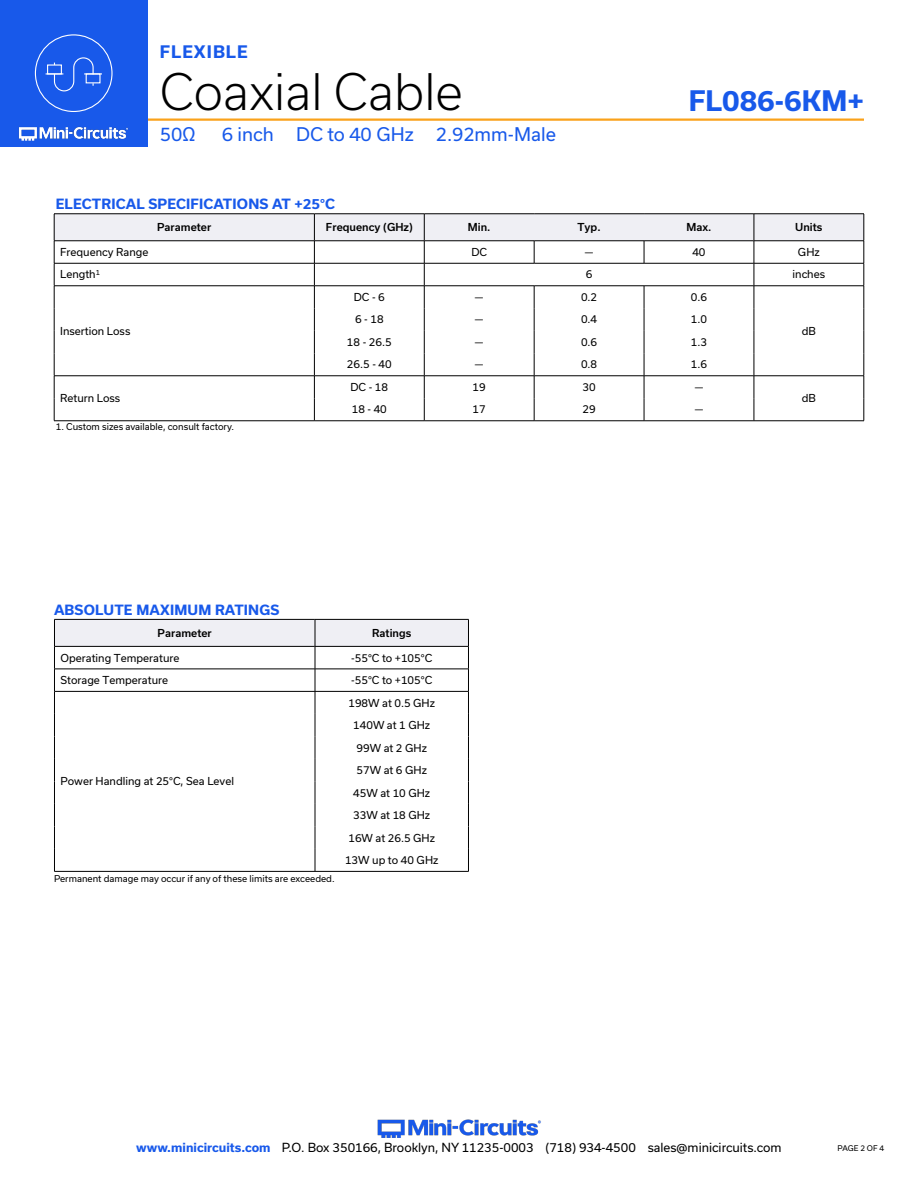
<style>
.page{position:relative;width:918px;height:1188px;background:#fff}
.page>*{position:absolute;margin:0;border:0;box-sizing:border-box;transform-origin:0 0}
.t1{font:300 48px "Usual";color:#000}
.t2{font:700 27px "Usual";color:#1859ea}
.t3{font:18px "Usual";color:#1859ea}
.t4{font:700 16.5px "Usual";letter-spacing:.065em;color:#1859ea}
.Blue_Headers{font:700 13.5px "Usual";letter-spacing:.015em;color:#1859ea}
.t5{font:12px "Usual";color:#000}
.Table_Body_Center{font:10.5px "Usual";color:#000}
.Table_Body_Left_Justified{font:10.5px "Usual";color:#000}
.Table_Header_Center{font:500 10.5px "Usual";color:#000}
.Notes{font:9px "Usual";color:#000}
.t6{font:7.5px "Usual";color:#000}
.s1{font-weight:700;color:#1859ea}
</style>
<div class="page">
<img style="left:377px;top:1119px;width:164px;height:19px">
<hr style="left:111px;top:118px;width:753px;height:3px;background:#faa21b">
<div style="left:0;top:0;width:147px;height:147px;background:#1859ea"></div>
<hr style="left:917px;top:0;width:1px;height:147px;background:#1859ea">
<img style="left:18px;top:126px;width:111px;height:15px">
<div style="left:35px;top:34px;width:77px;height:78px;border:1px solid #fff;border-radius:50%"></div>
<svg style="left:46px;top:57px;width:56px;height:35px"></svg>
<hr style="left:54px;top:421px;width:260px;height:1px;background:#000">
<hr style="left:754px;top:421px;width:110px;height:1px;background:#000">
<hr style="left:314px;top:421px;width:110px;height:1px;background:#000">
<hr style="left:424px;top:421px;width:110px;height:1px;background:#000">
<hr style="left:534px;top:421px;width:110px;height:1px;background:#000">
<hr style="left:644px;top:421px;width:110px;height:1px;background:#000">
<svg style="left:54px;top:214px;width:811px;height:207px"></svg>
<div style="left:54px;top:619px;width:261px;height:27px;background:#efeff4"></div>
<div style="left:315px;top:619px;width:153px;height:27px;background:#efeff4"></div>
<hr style="left:315px;top:669px;width:154px;height:1px;background:#000">
<hr style="left:315px;top:691px;width:154px;height:1px;background:#000">
<hr style="left:315px;top:619px;width:154px;height:1px;background:#000">
<hr style="left:315px;top:646px;width:154px;height:1px;background:#000">
<svg style="left:468px;top:620px;width:1px;height:251px"></svg>
<hr style="left:54px;top:619px;width:261px;height:1px;background:#000">
<hr style="left:55px;top:646px;width:260px;height:1px;background:#000">
<hr style="left:54px;top:669px;width:261px;height:1px;background:#000">
<hr style="left:54px;top:691px;width:261px;height:1px;background:#000">
<svg style="left:54px;top:620px;width:1px;height:251px"></svg>
<svg style="left:315px;top:620px;width:1px;height:251px"></svg>
<hr style="left:54px;top:871px;width:261px;height:1px;background:#000">
<hr style="left:315px;top:871px;width:154px;height:1px;background:#000">
<h3 class="t4" style="left:160px;top:42px;width:89px">FLEXIBLE</h3>
<h1 class="t1" style="left:160px;top:64px;width:305px">Coaxial Cable</h1>
<h3 class="t3" style="left:160px;top:124px;width:37px">50Ω</h3>
<h3 class="t3" style="left:222px;top:124px;width:336px">6 inch DC to 40 GHz 2.92mm-Male</h3>
<p class="Blue_Headers" style="left:56px;top:196px;width:281px">ELECTRICAL SPECIFICATIONS AT +25°C</p>
<h2 class="t2" style="left:689px;top:85px;width:177px">FL086-6KM+</h2>
<p class="Table_Header_Center" style="left:157px;top:221px;width:56px">Parameter</p>
<p class="Table_Header_Center" style="left:326px;top:221px;width:88px">Frequency (GHz)</p>
<p class="Table_Header_Center" style="left:468px;top:221px;width:24px">Min.</p>
<p class="Table_Header_Center" style="left:578px;top:221px;width:25px">Typ.</p>
<p class="Table_Header_Center" style="left:686px;top:221px;width:26px">Max.</p>
<p class="Table_Header_Center" style="left:795px;top:221px;width:29px">Units</p>
<p class="Table_Body_Left_Justified" style="left:60px;top:246px;width:90px">Frequency Range</p>
<p class="Table_Body_Center" style="left:471px;top:246px;width:17px">DC</p>
<p class="Table_Body_Center" style="left:585px;top:246px;width:10px">—</p>
<p class="Table_Body_Center" style="left:692px;top:246px;width:15px">40</p>
<p class="Table_Body_Center" style="left:798px;top:246px;width:23px">GHz</p>
<p class="Table_Body_Left_Justified" style="left:60px;top:268px;width:41px">Length<sup>1</sup></p>
<p class="Table_Body_Center" style="left:586px;top:268px;width:8px">6</p>
<p class="Table_Body_Center" style="left:793px;top:268px;width:34px">inches</p>
<p class="Table_Body_Left_Justified" style="left:60px;top:325px;width:72px">Insertion Loss</p>
<p class="Table_Body_Left_Justified" style="left:60px;top:392px;width:62px">Return Loss</p>
<p class="Notes" style="left:56px;top:421px;width:180px">1. Custom sizes available, consult factory.</p>
<p class="Table_Body_Center" style="left:354px;top:291px;width:33px">DC - 6</p>
<p class="Table_Body_Center" style="left:475px;top:291px;width:10px">—</p>
<p class="Table_Body_Center" style="left:581px;top:291px;width:18px">0.2</p>
<p class="Table_Body_Center" style="left:691px;top:291px;width:18px">0.6</p>
<p class="Table_Body_Center" style="left:355px;top:313px;width:30px">6 - 18</p>
<p class="Table_Body_Center" style="left:475px;top:313px;width:10px">—</p>
<p class="Table_Body_Center" style="left:581px;top:313px;width:18px">0.4</p>
<p class="Table_Body_Center" style="left:691px;top:313px;width:18px">1.0</p>
<p class="Table_Body_Center" style="left:347px;top:336px;width:46px">18 - 26.5</p>
<p class="Table_Body_Center" style="left:475px;top:336px;width:10px">—</p>
<p class="Table_Body_Center" style="left:581px;top:336px;width:18px">0.6</p>
<p class="Table_Body_Center" style="left:691px;top:336px;width:18px">1.3</p>
<p class="Table_Body_Center" style="left:347px;top:358px;width:46px">26.5 - 40</p>
<p class="Table_Body_Center" style="left:475px;top:358px;width:10px">—</p>
<p class="Table_Body_Center" style="left:581px;top:358px;width:18px">0.8</p>
<p class="Table_Body_Center" style="left:691px;top:358px;width:18px">1.6</p>
<p class="Table_Body_Center" style="left:351px;top:381px;width:39px">DC - 18</p>
<p class="Table_Body_Center" style="left:473px;top:381px;width:15px">19</p>
<p class="Table_Body_Center" style="left:583px;top:381px;width:15px">30</p>
<p class="Table_Body_Center" style="left:695px;top:381px;width:10px">—</p>
<p class="Table_Body_Center" style="left:352px;top:403px;width:37px">18 - 40</p>
<p class="Table_Body_Center" style="left:473px;top:403px;width:15px">17</p>
<p class="Table_Body_Center" style="left:583px;top:403px;width:15px">29</p>
<p class="Table_Body_Center" style="left:695px;top:403px;width:10px">—</p>
<p class="Blue_Headers" style="left:54px;top:602px;width:227px">ABSOLUTE MAXIMUM RATINGS</p>
<p class="Table_Header_Center" style="left:158px;top:627px;width:56px">Parameter</p>
<p class="Table_Header_Center" style="left:372px;top:627px;width:41px">Ratings</p>
<p class="Table_Body_Left_Justified" style="left:60px;top:652px;width:120px">Operating Temperature</p>
<p class="Table_Body_Center" style="left:351px;top:652px;width:83px">-55°C to +105°C</p>
<p class="Table_Body_Left_Justified" style="left:60px;top:674px;width:109px">Storage Temperature</p>
<p class="Table_Body_Center" style="left:351px;top:674px;width:83px">-55°C to +105°C</p>
<p class="Table_Body_Left_Justified" style="left:60px;top:775px;width:175px">Power Handling at 25°C, Sea Level</p>
<p class="Notes" style="left:54px;top:874px;width:282px">Permanent damage may occur if any of these limits are exceeded.</p>
<p class="Table_Body_Center" style="left:348px;top:697px;width:88px">198W at 0.5 GHz</p>
<p class="Table_Body_Center" style="left:353px;top:719px;width:79px">140W at 1 GHz</p>
<p class="Table_Body_Center" style="left:357px;top:742px;width:72px">99W at 2 GHz</p>
<p class="Table_Body_Center" style="left:357px;top:764px;width:72px">57W at 6 GHz</p>
<p class="Table_Body_Center" style="left:353px;top:787px;width:79px">45W at 10 GHz</p>
<p class="Table_Body_Center" style="left:353px;top:809px;width:79px">33W at 18 GHz</p>
<p class="Table_Body_Center" style="left:348px;top:832px;width:88px">16W at 26.5 GHz</p>
<p class="Table_Body_Center" style="left:345px;top:854px;width:95px">13W up to 40 GHz</p>
<p class="Table_Body_Center" style="left:802px;top:325px;width:16px">dB</p>
<p class="Table_Body_Center" style="left:802px;top:392px;width:16px">dB</p>
<p class="t5" style="left:136px;top:1141px;width:647px"><span class="s1">www.minicircuits.com</span> P.O. Box 350166, Brooklyn, NY 11235-0003 (718) 934-4500 sales@minicircuits.com</p>
<p class="t6" style="left:838px;top:1144px;width:48px">PAGE 2 OF 4</p>
</div>
